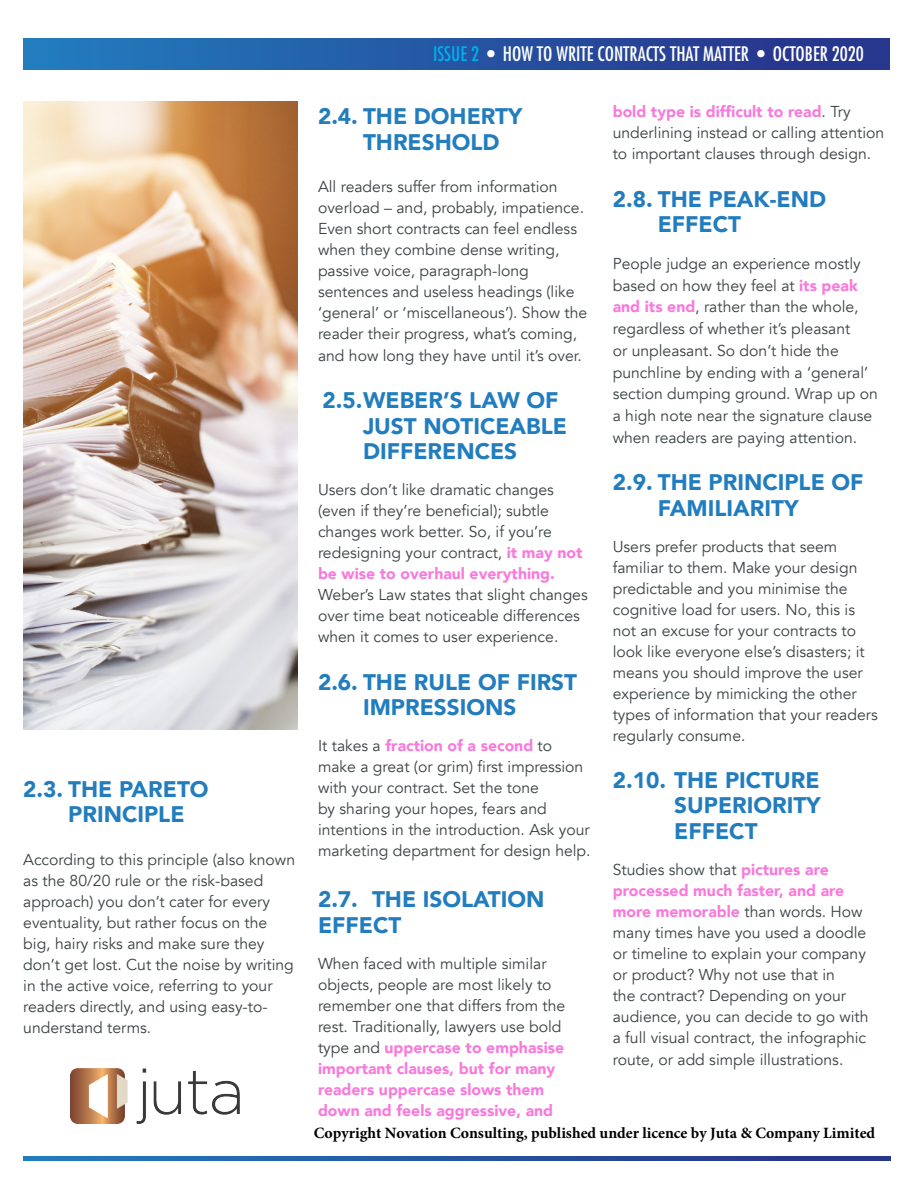
<style>
.page{position:relative;width:918px;height:1188px;background:#fff}
.page>*{position:absolute;margin:0;border:0;box-sizing:border-box;transform-origin:0 0}
.t1{font:900 22.5px/25.5px "Avenir";color:#227dbe}
.Newsletter_Name{font:condensed 19.5px "Futura";color:#fff}
.t2{font:15.75px/21px "Avenir";color:#3b4244}
.t3{font:700 15.75px "Minion Pro";color:#000}
.s1{color:#00aeef}
.s2{font-weight:900;color:#f87adb}
</style>
<div class="page">
<div style="left:23px;top:39px;width:867px;height:30px;background:linear-gradient(to right,#227dbe,#292f89)"></div>
<img style="left:71px;top:1068px;width:169px;height:55px">
<svg style="left:23px;top:1156px;width:868px;height:5px;background:#2555a3"></svg>
<img style="left:23px;top:102px;width:275px;height:628px">
<p class="t1" style="left:68px;top:775px;width:142px;text-indent:-45px">2.3. THE PARETO<br>PRINCIPLE</p>
<p class="t2" style="left:23px;top:849px;width:273px">According to this principle (also known as the 80/20 rule or the risk-based approach) you don’t cater for every eventuality, but rather focus on the big, hairy risks and make sure they don’t get lost. Cut the noise by writing in the active voice, referring to your readers directly, and using easy-to&shy;understand terms.</p>
<p class="Newsletter_Name" style="left:433px;top:42px;width:432px"><span class="s1">ISSUE 2</span> • HOW TO WRITE CONTRACTS THAT MATTER • OCTOBER 2020</p>
<p class="t1" style="left:363px;top:103px;width:161px;text-indent:-45px">2.4. THE DOHERTY<br>THRESHOLD</p>
<p class="t2" style="left:318px;top:177px;width:271px">All readers suffer from information overload – and, probably, impatience.<br>Even short contracts can feel endless when they combine dense writing, passive voice, paragraph-long sentences and useless headings (like ‘general’ or ‘miscellaneous’). Show the reader their progress, what’s coming, and how long they have until it’s over.</p>
<p class="t1" style="left:363px;top:387px;width:206px;text-indent:-41px">2.5.WEBER’S LAW OF<br>JUST NOTICEABLE<br>DIFFERENCES</p>
<p class="t2" style="left:318px;top:480px;width:271px">Users don’t like dramatic changes (even if they’re beneficial); subtle changes work better. So, if you’re redesigning your contract, <span class="s2">it may not be wise to overhaul everything.<br></span>Weber’s Law states that slight changes over time beat noticeable differences when it comes to user experience.</p>
<p class="t1" style="left:363px;top:668px;width:216px;text-indent:-45px">2.6. THE RULE OF FIRST<br>IMPRESSIONS</p>
<p class="t2" style="left:318px;top:735px;width:274px">It takes a <span class="s2">fraction of a second</span> to make a great (or grim) first impression with your contract. Set the tone<br>by sharing your hopes, fears and intentions in the introduction. Ask your marketing department for design help.</p>
<p class="t1" style="left:318px;top:886px;width:228px">2.7. THE ISOLATION<br>EFFECT</p>
<p class="t2" style="left:318px;top:953px;width:249px">When faced with multiple similar objects, people are most likely to remember one that differs from the rest. Traditionally, lawyers use bold type and <span class="s2">uppercase to emphasise important clauses, but for many readers uppercase slows them down and feels aggressive, and</span></p>
<p class="t2" style="left:613px;top:102px;width:273px"><span class="s2">bold type is difficult to read</span>. Try underlining instead or calling attention to important clauses through design.</p>
<p class="t1" style="left:658px;top:185px;width:170px;text-indent:-45px">2.8. THE PEAK-END<br>EFFECT</p>
<p class="t2" style="left:613px;top:253px;width:267px;line-height:21.8px">People judge an experience mostly based on how they feel at <span class="s2">its peak and its end</span>, rather than the whole, regardless of whether it’s pleasant<br>or unpleasant. So don’t hide the punchline by ending with a ‘general’ section dumping ground. Wrap up on a high note near the signature clause when readers are paying attention.</p>
<p class="t1" style="left:658px;top:469px;width:207px;text-indent:-45px">2.9. THE PRINCIPLE OF<br>FAMILIARITY</p>
<p class="t2" style="left:613px;top:536px;width:267px">Users prefer products that seem familiar to them. Make your design predictable and you minimise the cognitive load for users. No, this is not an excuse for your contracts to look like everyone else’s disasters; it means you should improve the user experience by mimicking the other types of information that your readers regularly consume.</p>
<p class="t1" style="left:674px;top:767px;width:148px;text-align:justify;text-indent:-62px">2.10. THE PICTURE SUPERIORITY EFFECT</p>
<p class="t2" style="left:613px;top:859px;width:257px">Studies show that <span class="s2">pictures are processed much faster, and are more memorable</span> than words. How many times have you used a doodle or timeline to explain your company or product? Why not use that in<br>the contract? Depending on your audience, you can decide to go with a full visual contract, the infographic route, or add simple illustrations.</p>
<p class="t3" style="left:314px;top:1122px;width:563px">Copyright Novation Consulting, published under licence by Juta &amp; Company Limited</p>
</div>
